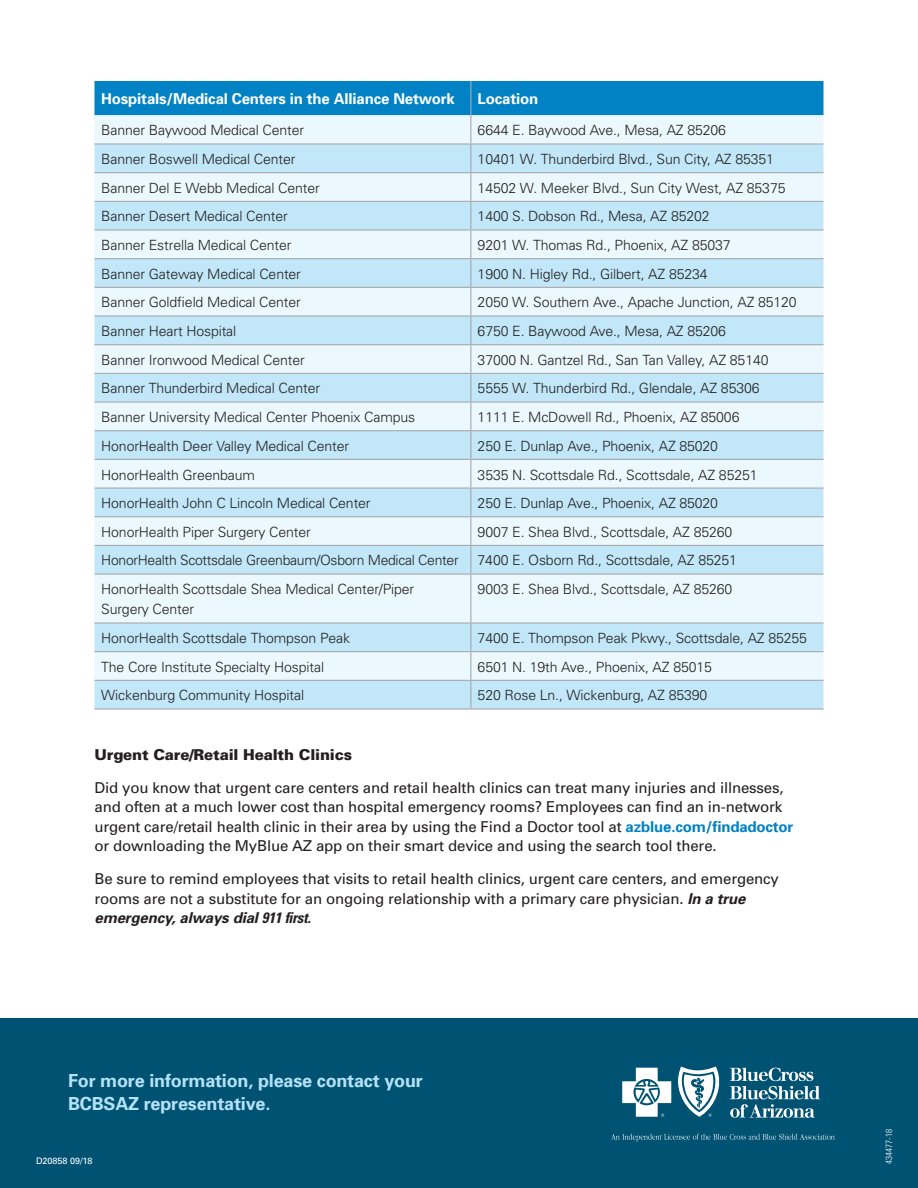
<style>
.page{position:relative;width:918px;height:1188px;background:#fff}
.page>*{position:absolute;margin:0;border:0;box-sizing:border-box;transform-origin:0 0}
.t1{font:700 18px/23.2px "Univers";letter-spacing:-.01em;color:#b5e2f8}
.t2{font:15px/19.5px "Univers";letter-spacing:-.01em;color:#231f20}
.t3{font:700 15px "Univers";letter-spacing:-.01em;color:#fff}
.t4{font:900 15px "Univers";letter-spacing:-.01em;color:#231f20}
.t5{font:300 14.1px/20.2px "Univers";letter-spacing:-.01em;color:#231f20}
.t6{font:9px "Univers";color:#fff}
.t7{font:300 condensed 9px "Univers";color:#fff}
.s1{font-weight:700;color:#0082c5}
.s2{font-weight:700;font-style:italic}
.s3{font-weight:700;font-style:italic;font-stretch:condensed}
</style>
<div class="page">
<div style="left:0;top:1018px;width:918px;height:170px;background:#005273"></div>
<svg style="left:678px;top:1066px;width:42px;height:51px"></svg>
<svg style="left:622px;top:1068px;width:49px;height:49px"></svg>
<svg style="left:730px;top:1068px;width:90px;height:50px"></svg>
<svg style="left:611px;top:1134px;width:224px;height:7px"></svg>
<svg style="left:94px;top:575px;width:730px;height:133px;background:#d9f0fa"></svg>
<svg style="left:94px;top:81px;width:730px;height:493px;background:#c5e5f4"></svg>
<hr style="left:94px;top:574px;width:377px;height:1px;background:#a8a9ad">
<hr style="left:471px;top:574px;width:353px;height:1px;background:#a8a9ad">
<hr style="left:470px;top:575px;width:1px;height:47px;background:#a8a9ad">
<hr style="left:94px;top:622px;width:377px;height:2px;background:#a8a9ad">
<hr style="left:471px;top:622px;width:353px;height:2px;background:#a8a9ad">
<hr style="left:94px;top:651px;width:377px;height:1px;background:#a8a9ad">
<hr style="left:471px;top:651px;width:353px;height:1px;background:#a8a9ad">
<hr style="left:94px;top:680px;width:377px;height:1px;background:#a8a9ad">
<hr style="left:471px;top:680px;width:353px;height:1px;background:#a8a9ad">
<svg style="left:470px;top:624px;width:1px;height:84px"></svg>
<hr style="left:94px;top:708px;width:377px;height:2px;background:#a8a9ad">
<hr style="left:471px;top:708px;width:353px;height:2px;background:#a8a9ad">
<p class="t3" style="left:101px;top:89px;width:355px">Hospitals/Medical Centers in the Alliance Network</p>
<p class="t3" style="left:478px;top:89px;width:62px">Location</p>
<p class="t5" style="left:101px;top:120px;width:204px">Banner Baywood Medical Center</p>
<p class="t5" style="left:478px;top:120px;width:250px">6644 E. Baywood Ave., Mesa, AZ 85206</p>
<p class="t5" style="left:101px;top:149px;width:196px">Banner Boswell Medical Center</p>
<p class="t5" style="left:478px;top:149px;width:298px">10401 W. Thunderbird Blvd., Sun City, AZ 85351</p>
<p class="t5" style="left:101px;top:177px;width:220px">Banner Del E Webb Medical Center</p>
<p class="t5" style="left:478px;top:177px;width:309px">14502 W. Meeker Blvd., Sun City West, AZ 85375</p>
<p class="t5" style="left:101px;top:206px;width:188px">Banner Desert Medical Center</p>
<p class="t5" style="left:478px;top:206px;width:234px">1400 S. Dobson Rd., Mesa, AZ 85202</p>
<p class="t5" style="left:101px;top:235px;width:192px">Banner Estrella Medical Center</p>
<p class="t5" style="left:478px;top:235px;width:255px">9201 W. Thomas Rd., Phoenix, AZ 85037</p>
<p class="t5" style="left:101px;top:263px;width:201px">Banner Gateway Medical Center</p>
<p class="t5" style="left:478px;top:263px;width:232px">1900 N. Higley Rd., Gilbert, AZ 85234</p>
<p class="t5" style="left:101px;top:292px;width:201px">Banner Goldfield Medical Center</p>
<p class="t5" style="left:478px;top:292px;width:321px">2050 W. Southern Ave., Apache Junction, AZ 85120</p>
<p class="t5" style="left:101px;top:321px;width:137px">Banner Heart Hospital</p>
<p class="t5" style="left:478px;top:321px;width:250px">6750 E. Baywood Ave., Mesa, AZ 85206</p>
<p class="t5" style="left:101px;top:349px;width:205px">Banner Ironwood Medical Center</p>
<p class="t5" style="left:478px;top:349px;width:292px">37000 N. Gantzel Rd., San Tan Valley, AZ 85140</p>
<p class="t5" style="left:101px;top:378px;width:220px">Banner Thunderbird Medical Center</p>
<p class="t5" style="left:478px;top:378px;width:283px">5555 W. Thunderbird Rd., Glendale, AZ 85306</p>
<p class="t5" style="left:101px;top:407px;width:315px">Banner University Medical Center Phoenix Campus</p>
<p class="t5" style="left:478px;top:407px;width:263px">1111 E. McDowell Rd., Phoenix, AZ 85006</p>
<p class="t5" style="left:101px;top:435px;width:249px">HonorHealth Deer Valley Medical Center</p>
<p class="t5" style="left:478px;top:435px;width:242px">250 E. Dunlap Ave., Phoenix, AZ 85020</p>
<p class="t5" style="left:101px;top:464px;width:155px">HonorHealth Greenbaum</p>
<p class="t5" style="left:478px;top:464px;width:281px">3535 N. Scottsdale Rd., Scottsdale, AZ 85251</p>
<p class="t5" style="left:101px;top:493px;width:271px">HonorHealth John C Lincoln Medical Center</p>
<p class="t5" style="left:478px;top:493px;width:242px">250 E. Dunlap Ave., Phoenix, AZ 85020</p>
<p class="t5" style="left:101px;top:521px;width:211px">HonorHealth Piper Surgery Center</p>
<p class="t5" style="left:478px;top:521px;width:256px">9007 E. Shea Blvd., Scottsdale, AZ 85260</p>
<p class="t5" style="left:101px;top:550px;width:359px">HonorHealth Scottsdale Greenbaum/Osborn Medical Center</p>
<p class="t5" style="left:478px;top:550px;width:261px">7400 E. Osborn Rd., Scottsdale, AZ 85251</p>
<p class="t5" style="left:101px;top:579px;width:315px">HonorHealth Scottsdale Shea Medical Center/Piper<br>Surgery Center</p>
<p class="t5" style="left:478px;top:579px;width:256px">9003 E. Shea Blvd., Scottsdale, AZ 85260</p>
<p class="t5" style="left:101px;top:628px;width:250px">HonorHealth Scottsdale Thompson Peak</p>
<p class="t5" style="left:478px;top:628px;width:331px">7400 E. Thompson Peak Pkwy., Scottsdale, AZ 85255</p>
<p class="t5" style="left:101px;top:656px;width:224px">The Core Institute Specialty Hospital</p>
<p class="t5" style="left:478px;top:656px;width:236px">6501 N. 19th Ave., Phoenix, AZ 85015</p>
<p class="t5" style="left:101px;top:685px;width:204px">Wickenburg Community Hospital</p>
<p class="t5" style="left:478px;top:685px;width:231px">520 Rose Ln., Wickenburg, AZ 85390</p>
<p class="t4" style="left:94px;top:745px;width:259px">Urgent Care/Retail Health Clinics</p>
<p class="t2" style="left:94px;top:778px;width:700px">Did you know that urgent care centers and retail health clinics can treat many injuries and illnesses, and often at a much lower cost than hospital emergency rooms? Employees can find an in-network urgent care/retail health clinic in their area by using the Find a Doctor tool at <span class="s1">azblue.com/findadoctor </span>or downloading the MyBlue AZ app on their smart device and using the search tool there.</p>
<p class="t2" style="left:94px;top:869px;width:686px">Be sure to remind employees that visits to retail health clinics, urgent care centers, and emergency rooms are not a substitute for an ongoing relationship with a primary care physician. <span class="s2">In a true emergency, always dial</span> <span class="s3">911 first.</span></p>
<p class="t1" style="left:68px;top:1069px;width:356px">For more information, please contact your<br>BCBSAZ representative.</p>
<p class="t6" style="left:36px;top:1155px;width:58px">D20858 09/18</p>
<p class="t7" style="left:883px;top:1164px;width:36px;rotate:-90deg">434477-18</p>
</div>
